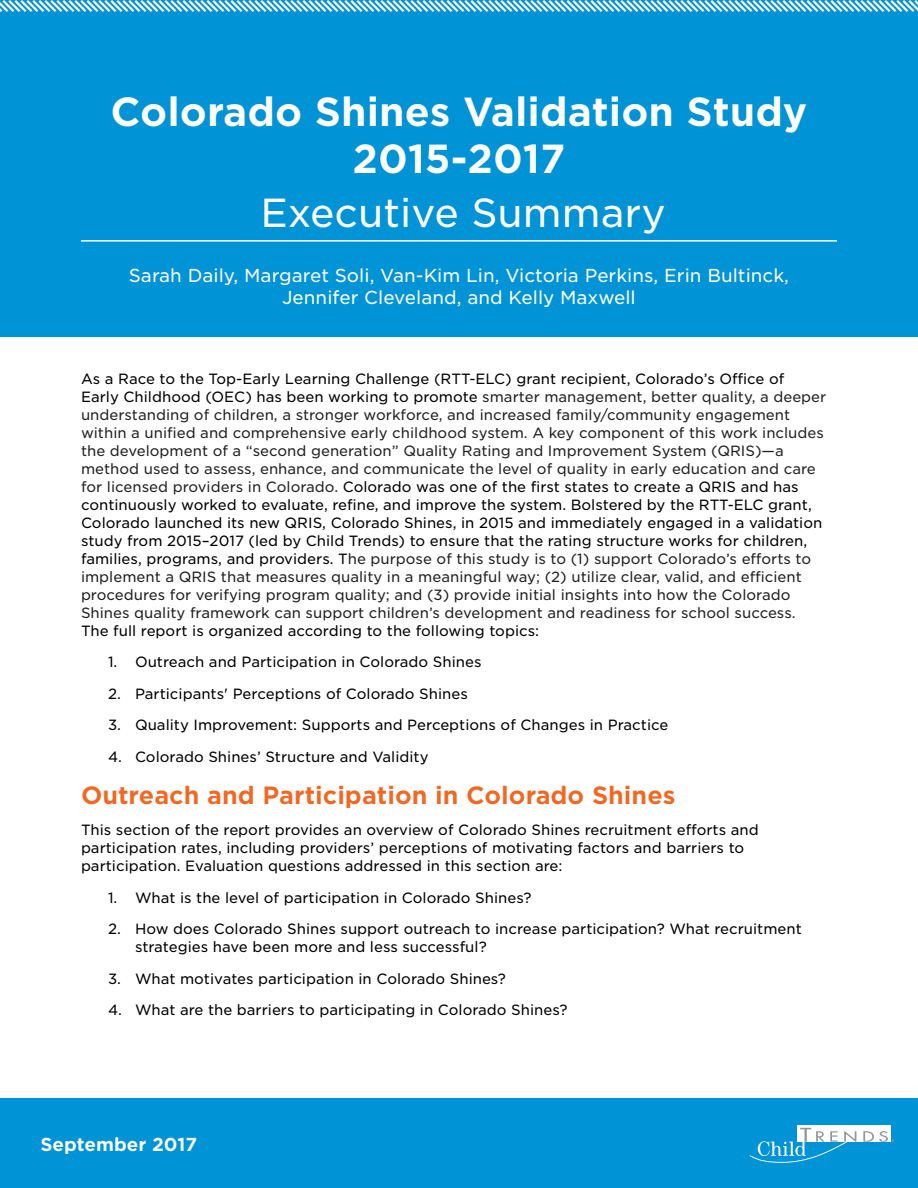
<style>
.page{position:relative;width:918px;height:1188px;background:#fff}
.page>*{position:absolute;margin:0;border:0;box-sizing:border-box;transform-origin:0 0}
.t1{font:700 39px/46.8px "Gotham S Sm";color:#fff;text-align:center}
.t2{font:39px "Gotham S Sm";color:#fff}
.t3{font:700 24px "Gotham S Sm";color:#f26722}
.t4{font:18px/21.6px "Gotham S Sm";color:#fff;text-align:center}
.t5{font:700 18px "Gotham S Sm";color:#fff}
.t6{font:14.25px/18px "Gotham S Sm";color:#000}
.s1{color:#222}
.s2{color:#212121}
</style>
<div class="page">
<div style="left:0;top:1099px;width:918px;height:89px;background:#0094d6"></div>
<div style="left:0;top:0;width:918px;height:337px;background:#0093d6"></div>
<hr style="left:81px;top:240px;width:756px;height:2px;background:#fff">
<svg style="left:0;top:0;width:918px;height:12px"></svg>
<svg style="left:750px;top:1126px;width:144px;height:37px"></svg>
<h1 class="t1" style="left:110px;top:88px;width:699px">Colorado Shines Validation Study<br>2015-2017</h1>
<h1 class="t2" style="left:260px;top:186px;width:407px">Executive Summary</h1>
<p class="t4" style="left:129px;top:264px;width:662px">Sarah Daily, Margaret Soli, Van-Kim Lin, Victoria Perkins, Erin Bultinck,<br>Jennifer Cleveland, and Kelly Maxwell</p>
<p class="t6" style="left:81px;top:369px;width:747px">As a Race to the Top-Early Learning Challenge (RTT-ELC) grant recipient, Colorado’s Office of<br>Early Childhood (OEC) has been working to promote <span class="s1">smarter management, better quality, a deeper understanding of children, a stronger workforce, and increased family/community engagement within a unified and comprehensive early childhood system. A key component of this work includes the development of a “second generation” Quality Rating and Improvement System (QRIS)—a method used to assess, enhance, and communicate the level of quality in early education and care for licensed providers in Colorado.</span> Colorado was one of the first states to create a QRIS and has continuously worked to evaluate, refine, and improve the system. Bolstered by the RTT-ELC grant, Colorado launched its new QRIS, Colorado Shines, in 2015 and immediately engaged in a validation study from 2015–2017 (led by Child Trends) to ensure that the rating structure works for children, families, programs, and providers. T<span class="s2">he purpose of this study is to (1) support Colorado’s efforts to implement a QRIS that measures quality in a meaningful way; (2) utilize clear, valid, and efficient procedures for verifying program quality; and (3) provide initial insights into how the Colorado Shines quality framework can support children’s development and readiness for school success.</span></p>
<p class="t6" style="left:81px;top:621px;width:460px">The full report is organized according to the following topics:</p>
<p class="t6" style="left:108px;top:653px;width:375px">1. Outreach and Participation in Colorado Shines</p>
<p class="t6" style="left:108px;top:684px;width:361px">2. Participants' Perceptions of Colorado Shines</p>
<p class="t6" style="left:108px;top:716px;width:562px">3. Quality Improvement: Supports and Perceptions of Changes in Practice</p>
<p class="t6" style="left:108px;top:747px;width:322px">4. Colorado Shines’ Structure and Validity</p>
<h2 class="t3" style="left:81px;top:779px;width:596px">Outreach and Participation in Colorado Shines</h2>
<p class="t6" style="left:81px;top:821px;width:679px">This section of the report provides an overview of Colorado Shines recruitment efforts and participation rates, including providers’ perceptions of motivating factors and barriers to participation. Evaluation questions addressed in this section are:</p>
<p class="t6" style="left:108px;top:888px;width:425px">1. What is the level of participation in Colorado Shines?</p>
<p class="t6" style="left:135px;top:920px;width:668px;text-indent:-27px">2. How does Colorado Shines support outreach to increase participation? What recruitment strategies have been more and less successful?</p>
<p class="t6" style="left:108px;top:969px;width:400px">3. What motivates participation in Colorado Shines?</p>
<p class="t6" style="left:108px;top:1001px;width:461px">4. What are the barriers to participating in Colorado Shines?</p>
<p class="t5" style="left:40px;top:1132px;width:158px">September 2017</p>
</div>
